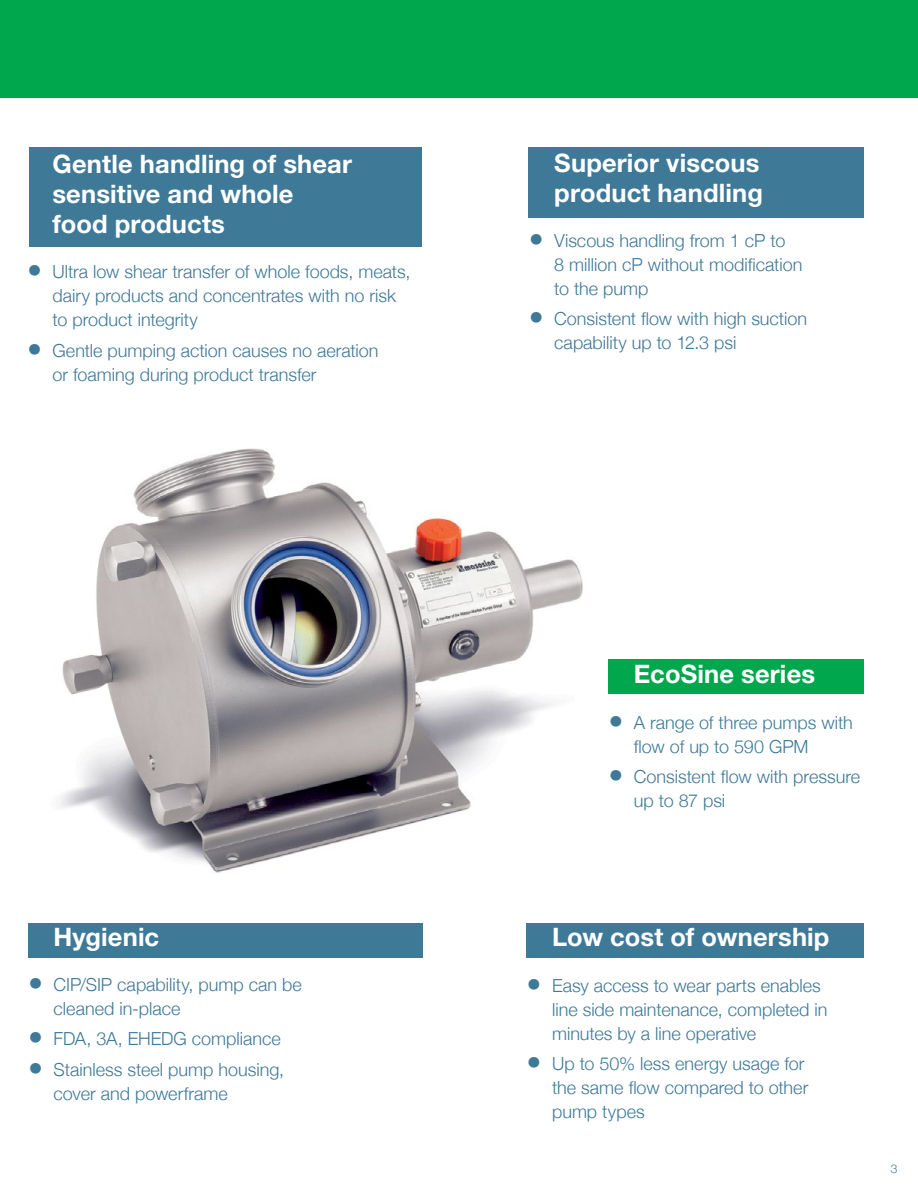
<style>
.page{position:relative;width:918px;height:1188px;background:#fff}
.page>*{position:absolute;margin:0;border:0;box-sizing:border-box;transform-origin:0 0}
.t1{font:700 25.5px/30px "Helvetica Neue LT Pro";letter-spacing:.005em;color:#fff}
.t2{font:300 18px/24px "Helvetica Neue";color:#3e7998}
.t3{font:300 12px "Helvetica Neue";color:#3e7998}
.s1{font-family:"Helvetica Neue LT Pro";font-weight:700;font-size:30px}
</style>
<div class="page">
<div style="left:0;top:0;width:918px;height:97px;background:#00a74c"></div>
<img style="left:59px;top:448px;width:524px;height:425px">
<div style="left:527px;top:923px;width:337px;height:35px;background:#3e7998"></div>
<div style="left:529px;top:147px;width:335px;height:70px;background:#3e7998"></div>
<div style="left:28px;top:923px;width:394px;height:35px;background:#3e7998"></div>
<div style="left:608px;top:659px;width:256px;height:35px;background:#00a74c"></div>
<div style="left:29px;top:147px;width:393px;height:100px;background:#3e7998"></div>
<h1 class="t1" style="left:52px;top:148px;width:301px">Gentle handling of shear sensitive and whole food products</h1>
<p class="t2" style="left:53px;top:259px;width:359px;text-indent:-26px"><span class="s1">•</span> Ultra low shear transfer of whole foods, meats, dairy products and concentrates with no risk to product integrity</p>
<p class="t2" style="left:53px;top:338px;width:328px;text-indent:-26px"><span class="s1">•</span> Gentle pumping action causes no aeration or foaming during product transfer</p>
<h1 class="t1" style="left:54px;top:921px;width:107px">Hygienic</h1>
<p class="t2" style="left:54px;top:972px;width:250px;text-indent:-26px"><span class="s1">•</span> CIP/SIP capability, pump can be cleaned in-place</p>
<p class="t2" style="left:28px;top:1026px;width:254px"><span class="s1">•</span> FDA, 3A, EHEDG compliance</p>
<p class="t2" style="left:54px;top:1057px;width:232px;text-indent:-26px"><span class="s1">•</span> Stainless steel pump housing, cover and powerframe</p>
<h1 class="t1" style="left:554px;top:147px;width:210px">Superior viscous product handling</h1>
<p class="t2" style="left:554px;top:228px;width:250px;text-indent:-26px"><span class="s1">•</span> Viscous handling from 1 cP to<br>8 million cP without modification to the pump</p>
<p class="t2" style="left:554px;top:306px;width:254px;text-indent:-26px"><span class="s1">•</span> Consistent flow with high suction capability up to 12.3 psi</p>
<h1 class="t1" style="left:634px;top:659px;width:183px">EcoSine series</h1>
<p class="t2" style="left:634px;top:710px;width:220px;text-indent:-26px"><span class="s1">•</span> A range of three pumps with flow of up to 590 GPM</p>
<p class="t2" style="left:634px;top:764px;width:228px;text-indent:-26px"><span class="s1">•</span> Consistent flow with pressure up to 87 psi</p>
<h1 class="t1" style="left:552px;top:922px;width:279px">Low cost of ownership</h1>
<p class="t2" style="left:552px;top:973px;width:277px;text-indent:-26px"><span class="s1">•</span> Easy access to wear parts enables line side maintenance, completed in minutes by a line operative</p>
<p class="t2" style="left:552px;top:1051px;width:258px;text-indent:-26px"><span class="s1">•</span> Up to 50% less energy usage for the same flow compared to other pump types</p>
<p class="t3" style="left:891px;top:1161px;width:8px">3</p>
</div>
